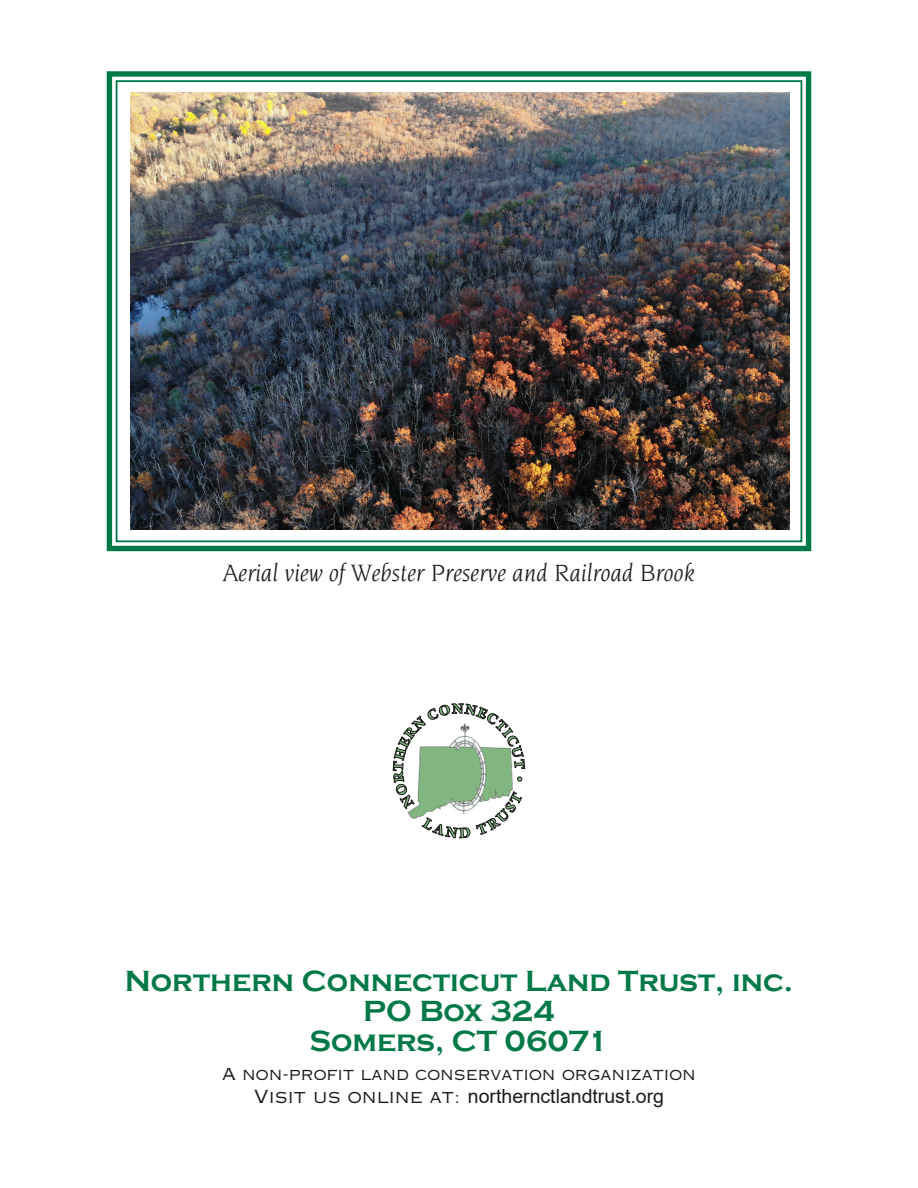
<style>
.page{position:relative;width:918px;height:1188px;background:#fff}
.page>*{position:absolute;margin:0;border:0;box-sizing:border-box;transform-origin:0 0}
.t1{font:700 30px/30px "Copperplate Gothic";color:#007947;text-align:center}
.t2{font:italic 25.5px "Novarese Std";color:#1c1c1a}
.t3{font:19.5px "Arial";color:#1c1c1a}
.t4{font:16.5px "Copperplate Gothic Std 32 AB";color:#1c1c1a}
.s1{font-family:"Copperplate Gothic Std 32 AB";font-size:18px}
</style>
<div class="page">
<img style="left:106px;top:71px;width:706px;height:481px">
<div style="left:116px;top:80px;width:686px;height:462px;border:2px solid #007947"></div>
<svg style="left:393px;top:703px;width:132px;height:136px"></svg>
<p class="t2" style="left:223px;top:559px;width:474px">Aerial view of Webster Preserve and Railroad Brook</p>
<p class="t1" style="left:125px;top:967px;width:670px">Northern Connecticut Land Trust, inc.<br>PO Box 324<br>Somers, CT 06071</p>
<p class="t4" style="left:222px;top:1064px;width:475px">A non-profit land conservation organization</p>
<p class="t3" style="left:254px;top:1082px;width:412px"><span class="s1">Visit us online at:</span> northernctlandtrust.org</p>
</div>
